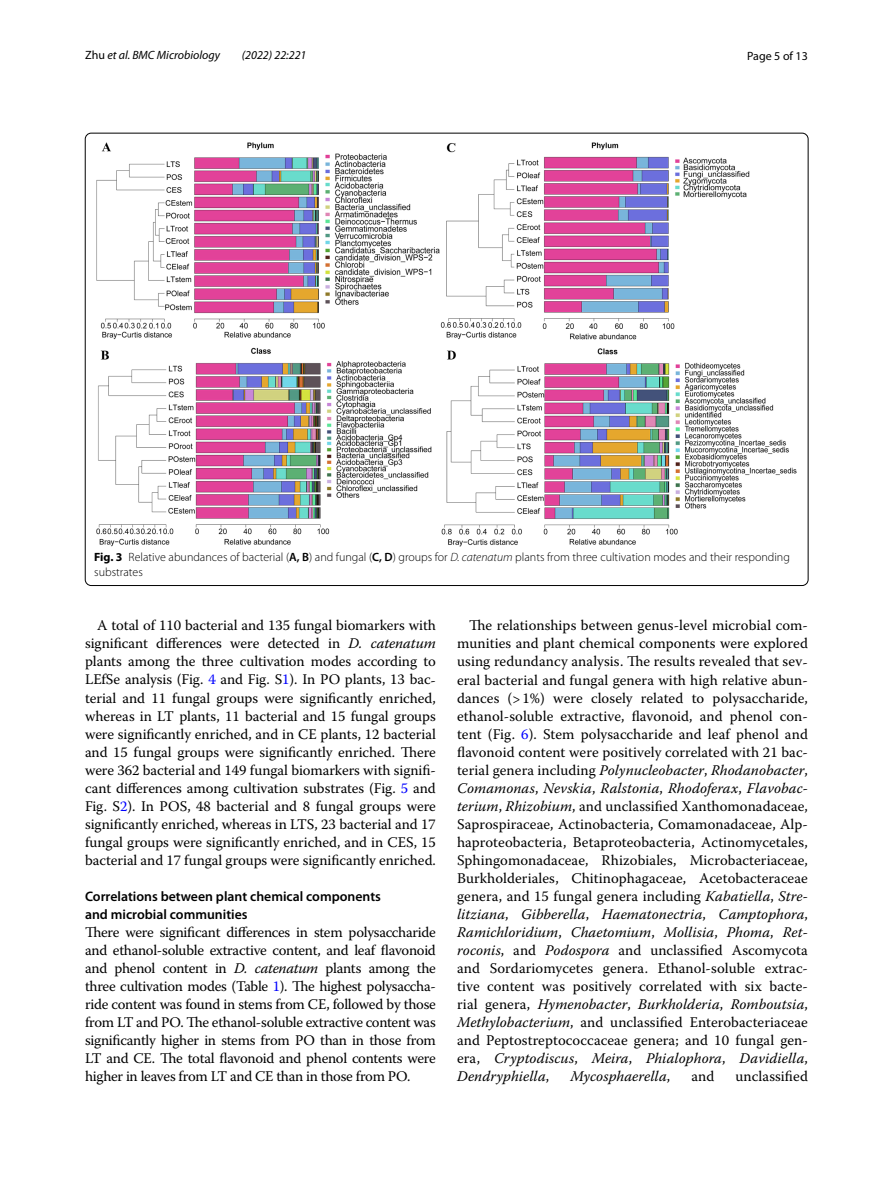
<style>
.page{position:relative;width:893px;height:1187px;background:#fff}
.page>*{position:absolute;margin:0;border:0;box-sizing:border-box;transform-origin:0 0}
.t1{font:14.7px/18px "Warnock Pro";letter-spacing:-.005em;color:#000;text-align:justify}
.t2{font:italic 14.7px "Warnock Pro";letter-spacing:.005em;color:#000}
.t3{font:600 13.8px/18px "Myriad Pro";color:#000}
.t4{font:300 12px/15px "Myriad Pro";color:#000}
.t5{font:italic 12px "Myriad Pro";color:#000}
.t6{font:12px "Myriad Pro";color:#000}
.s1{font-style:normal}
.s2{font-weight:700}
.s3{font-weight:600}
.s4{font-style:italic}
.s5{color:#00f}
</style>
<div class="page">
<img style="left:96px;top:142px;width:701px;height:404px">
<p class="t5" style="left:85px;top:48px;width:136px"><span class="s1">Zhu</span> et al. BMC Microbiology</p>
<p class="t5" style="left:242px;top:48px;width:66px">(2022) 22:221</p>
<p class="t6" style="left:747px;top:48px;width:62px">Page 5 of 13</p>
<p class="t4" style="left:94px;top:550px;width:697px"><span class="s2">Fig. 3</span> Relative abundances of bacterial (<span class="s3">A, B</span>) and fungal (<span class="s3">C, D</span>) groups for <span class="s4">D. catenatum</span> plants from three cultivation modes and their responding substrates</p>
<p class="t1" style="left:85px;top:616px;width:352px;text-indent:12px">A total of 110 bacterial and 135 fungal biomarkers with significant differences were detected in <span class="s4">D. catenatum </span>plants among the three cultivation modes according to LEfSe analysis (Fig. <span class="s5">4</span> and Fig. S<span class="s5">1</span>). In PO plants, 13 bac&shy;terial and 11 fungal groups were significantly enriched, whereas in LT plants, 11 bacterial and 15 fungal groups were significantly enriched, and in CE plants, 12 bacterial and 15 fungal groups were significantly enriched. There were 362 bacterial and 149 fungal biomarkers with signifi&shy;cant differences among cultivation substrates (Fig. <span class="s5">5</span> and Fig. S<span class="s5">2</span>). In POS, 48 bacterial and 8 fungal groups were significantly enriched, whereas in LTS, 23 bacterial and 17 fungal groups were significantly enriched, and in CES, 15 bacterial and 17 fungal groups were significantly enriched.</p>
<p class="t3" style="left:85px;top:886px;width:297px">Correlations between plant chemical components and microbial communities</p>
<p class="t1" style="left:85px;top:922px;width:352px">There were significant differences in stem polysaccharide and ethanol-soluble extractive content, and leaf flavonoid and phenol content in <span class="s4">D. catenatum</span> plants among the three cultivation modes (Table <span class="s5">1</span>). The highest polysaccha&shy;ride content was found in stems from CE, followed by those from LT and PO. The ethanol-soluble extractive content was significantly higher in stems from PO than in those from LT and CE. The total flavonoid and phenol contents were higher in leaves from LT and CE than in those from PO.</p>
<p class="t1" style="left:457px;top:616px;width:352px;text-indent:12px">The relationships between genus-level microbial com&shy;munities and plant chemical components were explored using redundancy analysis. The results revealed that sev&shy;eral bacterial and fungal genera with high relative abun&shy;dances (&gt;1%) were closely related to polysaccharide, ethanol-soluble extractive, flavonoid, and phenol con&shy;tent (Fig. <span class="s5">6</span>). Stem polysaccharide and leaf phenol and flavonoid content were positively correlated with 21 bac&shy;terial genera including <span class="s4">Polynucleobacter</span>, <span class="s4">Rhodanobacter</span>, <span class="s4">Comamonas</span>, <span class="s4">Nevskia</span>, <span class="s4">Ralstonia</span>, <span class="s4">Rhodoferax</span>, <span class="s4">Flavobac&shy;terium</span>, <span class="s4">Rhizobium</span>, and unclassified Xanthomonadaceae, Saprospiraceae, Actinobacteria, Comamonadaceae, Alp&shy;haproteobacteria, Betaproteobacteria, Actinomycetales, Sphingomonadaceae, Rhizobiales, Microbacteriaceae, Burkholderiales, Chitinophagaceae, Acetobacteraceae genera, and 15 fungal genera including <span class="s4">Kabatiella</span>, <span class="s4">Stre&shy;litziana</span>, <span class="s4">Gibberella</span>, <span class="s4">Haematonectria</span>, <span class="s4">Camptophora</span>, <span class="s4">Ramichloridium</span>, <span class="s4">Chaetomium</span>, <span class="s4">Mollisia</span>, <span class="s4">Phoma</span>, <span class="s4">Ret&shy;roconis</span>, and <span class="s4">Podospora</span> and unclassified Ascomycota and Sordariomycetes genera. Ethanol-soluble extrac&shy;tive content was positively correlated with six bacte&shy;rial genera, <span class="s4">Hymenobacter</span>, <span class="s4">Burkholderia</span>, <span class="s4">Romboutsia</span>, <span class="s4">Methylobacterium</span>, and unclassified Enterobacteriaceae and Peptostreptococcaceae genera; and 10 fungal gen&shy;era, <span class="s4">Cryptodiscus</span>, <span class="s4">Meira</span>, <span class="s4">Phialophora</span>, <span class="s4">Davidiella</span>, <span class="s4">Dendryphiella</span>,</p>
<p class="t2" style="left:570px;top:1066px;width:101px">Mycosphaerella<span class="s1">,</span></p>
<p class="t1" style="left:691px;top:1066px;width:24px">and</p>
<p class="t1" style="left:735px;top:1066px;width:74px">unclassified</p>
</div>
